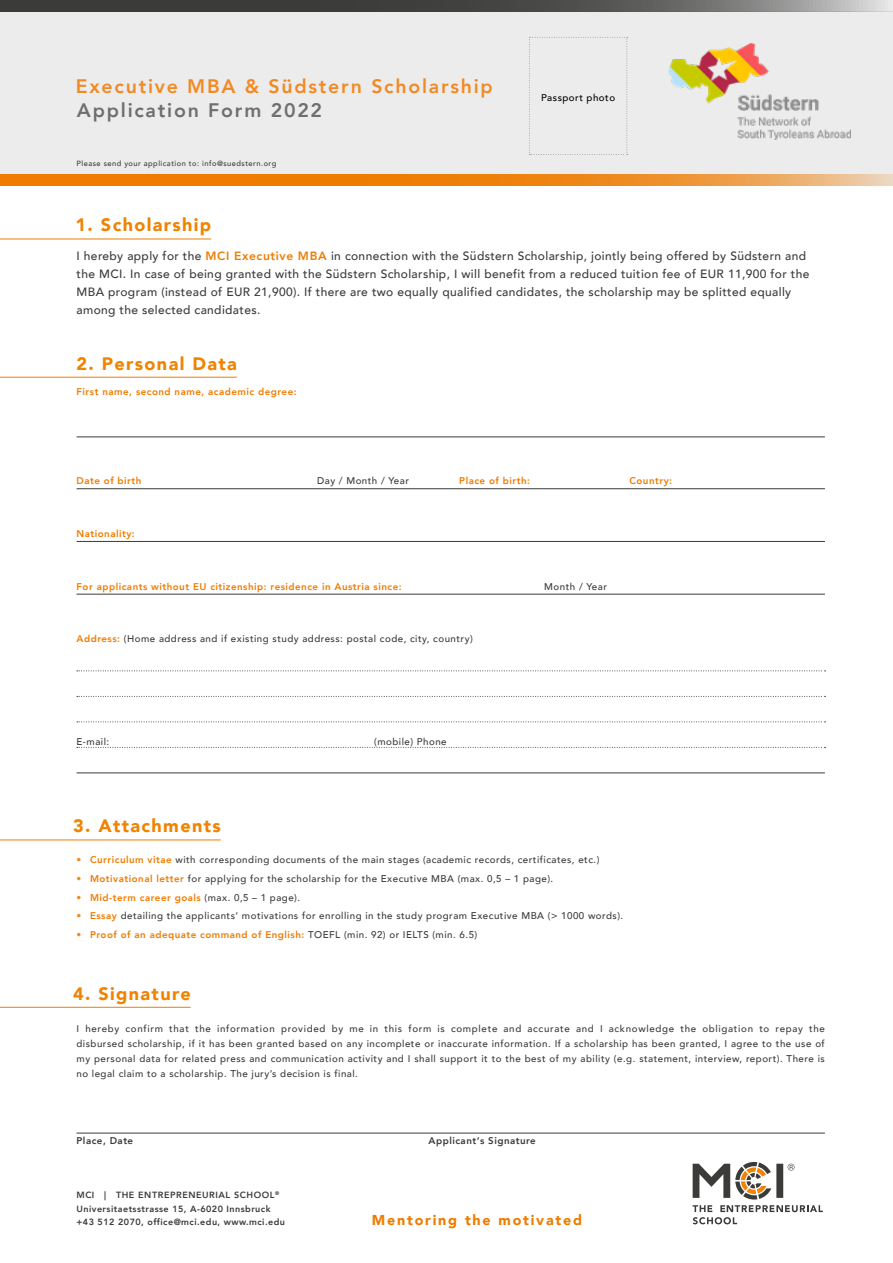
<style>
.page{position:relative;width:893px;height:1263px;background:#fff}
.page>*{position:absolute;margin:0;border:0;box-sizing:border-box;transform-origin:0 0}
.t1{font:800 19.5px "Avenir";letter-spacing:.09em;color:#f28a24}
.t2{font:800 19.5px "Avenir";letter-spacing:.09em;color:#6f6f6e}
.t3{font:900 18px "Avenir";letter-spacing:.075em;color:#f08300}
.t4{font:900 14.25px "Avenir";letter-spacing:.125em;color:#ef7c00}
.t5{font:500 12px/18px "Avenir";letter-spacing:.03em;color:#3b3b3a}
.t6{font:500 9.75px/15px "Avenir";letter-spacing:.05em;color:#3b3b3a;text-align:justify}
.t7{font:800 9.75px "Avenir";letter-spacing:.05em;color:#ef7c00}
.t8{font:800 9.75px "Avenir";letter-spacing:.05em;color:#3b3b3a}
.t9{font:500 9.75px "Avenir";letter-spacing:.05em;color:#000}
.t10{font:800 9px/13.5px "Avenir";letter-spacing:.05em;color:#3b3b3a}
.t11{font:500 7.5px "Avenir";letter-spacing:.06em;color:#3b3b3a}
.s1{font-weight:800;color:#ef7c00}
.s2{color:#f28a24}
.s3{font-weight:500;color:#f28a24}
.s4{font-weight:500;color:#3b3b3a}
</style>
<div class="page">
<div style="left:0;top:11px;width:893px;height:175px;background:#ececed"></div>
<svg style="left:529px;top:37px;width:99px;height:118px"></svg>
<hr style="left:77px;top:436px;width:748px;height:1px;background:#3b3b3a">
<hr style="left:77px;top:488px;width:748px;height:1px;background:#3b3b3a">
<hr style="left:77px;top:541px;width:748px;height:1px;background:#3b3b3a">
<hr style="left:77px;top:594px;width:748px;height:1px;background:#3b3b3a">
<svg style="left:77px;top:670px;width:748px;height:1px"></svg>
<svg style="left:77px;top:696px;width:748px;height:1px"></svg>
<svg style="left:77px;top:721px;width:748px;height:1px"></svg>
<svg style="left:77px;top:747px;width:748px;height:1px"></svg>
<hr style="left:77px;top:772px;width:748px;height:1px;background:#3b3b3a">
<hr style="left:77px;top:1133px;width:748px;height:1px;background:#3b3b3a">
<img style="left:669px;top:44px;width:181px;height:96px">
<svg style="left:693px;top:1162px;width:101px;height:37px"></svg>
<svg style="left:693px;top:1205px;width:130px;height:19px"></svg>
<svg style="left:0;top:0;width:893px;height:11px;background:#585857"></svg>
<svg style="left:0;top:175px;width:893px;height:11px;background:#ee8b20"></svg>
<hr style="left:0;top:239px;width:211px;height:1px;background:#ef7c00">
<hr style="left:0;top:377px;width:237px;height:1px;background:#ef7c00">
<hr style="left:0;top:840px;width:221px;height:1px;background:#ef7c00">
<hr style="left:0;top:1007px;width:191px;height:1px;background:#ef7c00">
<h1 class="t1" style="left:76px;top:71px;width:419px">Executive MBA &amp; Südstern Scholarship</h1>
<h1 class="t2" style="left:77px;top:95px;width:247px">Application Form 2022</h1>
<p class="t11" style="left:77px;top:156px;width:201px">Please send your application to: info@suedstern.org</p>
<h2 class="t3" style="left:76px;top:209px;width:137px">1. Scholarship</h2>
<p class="t9" style="left:541px;top:89px;width:76px">Passport photo</p>
<p class="t5" style="left:77px;top:246px;width:734px">I hereby apply for the <span class="s1">MCI Executive MBA</span> in connection with the Südstern Scholarship, jointly being offered by Südstern and the MCI. In case of being granted with the Südstern Scholarship, I will benefit from a reduced tuition fee of EUR 11,900 for the MBA program (instead of EUR 21,900). If there are two equally qualified candidates, the scholarship may be splitted equally among the selected candidates.</p>
<h2 class="t3" style="left:77px;top:348px;width:162px">2. Personal Data</h2>
<p class="t7" style="left:77px;top:384px;width:222px">First name, second name, academic degree:</p>
<p class="t7" style="left:77px;top:473px;width:66px">Date of birth</p>
<p class="t6" style="left:317px;top:473px;width:93px">Day / Month / Year</p>
<p class="t7" style="left:459px;top:473px;width:72px">Place of birth:</p>
<p class="t7" style="left:629px;top:473px;width:44px">Country:</p>
<p class="t7" style="left:77px;top:526px;width:60px">Nationality:</p>
<p class="t7" style="left:77px;top:578px;width:327px">For applicants without EU citizenship: residence in Austria since:</p>
<p class="t6" style="left:544px;top:578px;width:64px">Month / Year</p>
<p class="t6" style="left:77px;top:631px;width:398px"><span class="s1">Address:</span> (Home address and if existing study address: postal code, city, country)</p>
<p class="t6" style="left:77px;top:734px;width:34px">E-mail:</p>
<p class="t6" style="left:374px;top:734px;width:74px">(mobile) Phone</p>
<h2 class="t3" style="left:73px;top:811px;width:149px">3. Attachments</h2>
<p class="t6" style="left:77px;top:851px;width:524px"><span class="s2">•</span> <span class="s1">Curriculum vitae</span> with corresponding documents of the main stages (academic records, certificates, etc.)</p>
<p class="t6" style="left:77px;top:870px;width:478px"><span class="s2">•</span> <span class="s1">Motivational letter</span> for applying for the scholarship for the Executive MBA (max. 0,5 – 1 page).</p>
<p class="t7" style="left:77px;top:889px;width:225px"><span class="s3">•</span> Mid-term career goals <span class="s4">(max. 0,5 – 1 page).</span></p>
<p class="t6" style="left:77px;top:908px;width:548px"><span class="s2">•</span> <span class="s1">Essay</span> detailing the applicants‘ motivations for enrolling in the study program Executive MBA (&gt; 1000 words).</p>
<p class="t7" style="left:77px;top:927px;width:402px"><span class="s3">•</span> Proof of an adequate command of English: <span class="s4">TOEFL (min. 92) or IELTS (min. 6.5)</span></p>
<h2 class="t3" style="left:73px;top:978px;width:119px">4. Signature</h2>
<p class="t6" style="left:77px;top:1020px;width:750px">I hereby confirm that the information provided by me in this form is complete and accurate and I acknowledge the obligation to repay the disbursed scholarship, if it has been granted based on any incomplete or inaccurate information. If a scholarship has been granted, I agree to the use of my personal data for related press and communication activity and I shall support it to the best of my ability (e.g. statement, interview, report). There is no legal claim to a scholarship. The jury’s decision is final.</p>
<p class="t8" style="left:77px;top:1133px;width:58px">Place, Date</p>
<p class="t8" style="left:429px;top:1133px;width:109px">Applicant‘s Signature</p>
<p class="t10" style="left:77px;top:1188px;width:210px">MCI | THE ENTREPRENEURIAL SCHOOL<sup>®<br></sup>Universitaetsstrasse 15, A-6020 Innsbruck +43 512 2070, office@mci.edu, www.mci.edu</p>
<h3 class="t4" style="left:372px;top:1208px;width:212px">Mentoring the motivated</h3>
</div>
